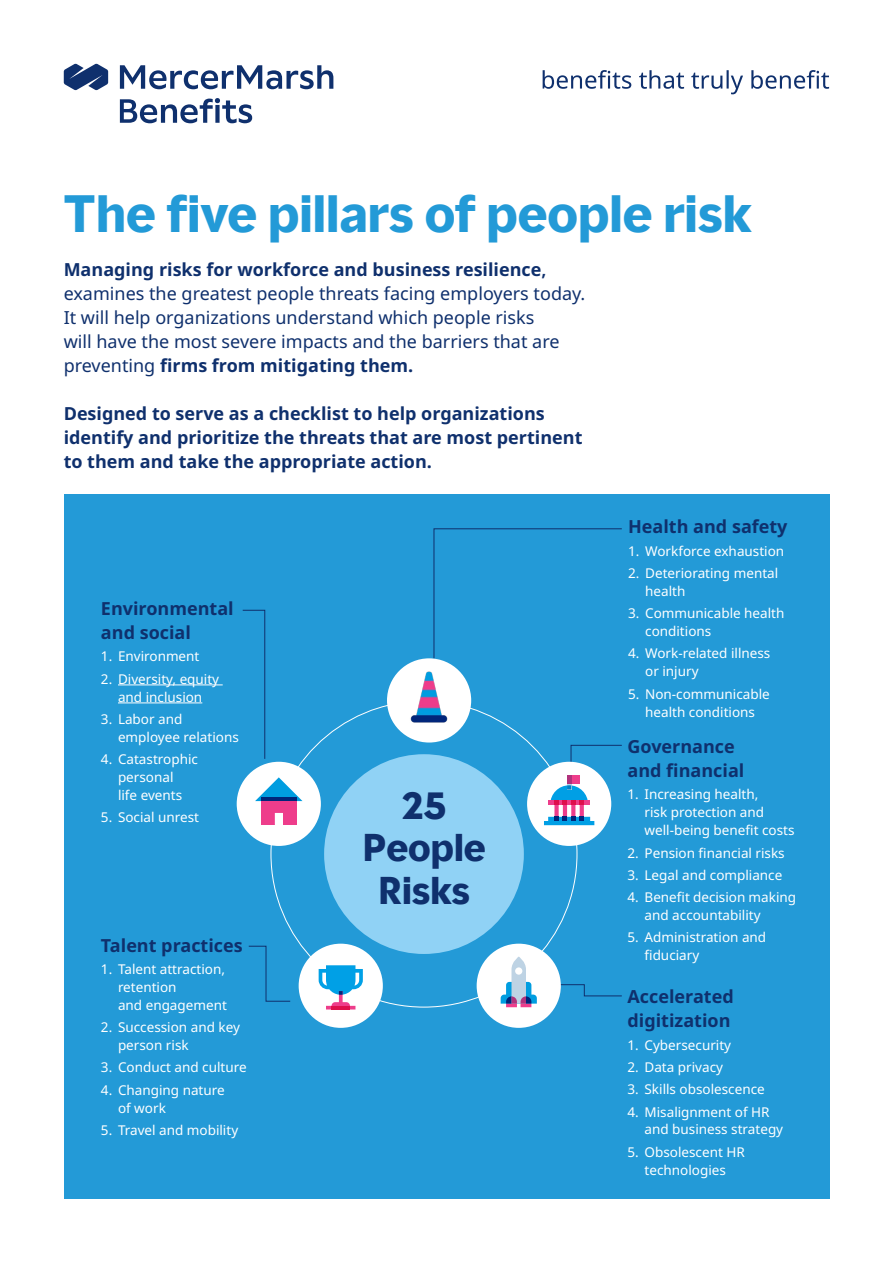
<style>
.page{position:relative;width:893px;height:1263px;background:#fff}
.page>*{position:absolute;margin:0;border:0;box-sizing:border-box;transform-origin:0 0}
.t1{font:700 48px "MMC Display";color:#239ad7}
.t2{font:700 35.4px/42.5px "MMC Display";color:#0f306d;text-align:center}
.t3{font:18px/24px "Noto Sans";color:#0f306d}
.t4{font:700 18px/24px "Noto Sans";color:#0f306d}
.t5{font:13.5px/18px "Noto Sans";color:#fff}
.s1{font-weight:700}
.s2{font-weight:600}
</style>
<div class="page">
<svg style="left:120px;top:65px;width:213px;height:24px"></svg>
<svg style="left:120px;top:98px;width:132px;height:25px"></svg>
<svg style="left:64px;top:64px;width:44px;height:26px"></svg>
<div style="left:64px;top:494px;width:765px;height:705px;background:#239ad7"></div>
<svg style="left:433px;top:528px;width:189px;height:131px"></svg>
<svg style="left:570px;top:745px;width:52px;height:19px"></svg>
<svg style="left:242px;top:610px;width:23px;height:149px"></svg>
<svg style="left:543px;top:70px;width:286px;height:24px"></svg>
<hr style="left:118px;top:684px;width:105px;height:1px;background:#fff">
<hr style="left:118px;top:702px;width:84px;height:1px;background:#fff">
<svg style="left:248px;top:946px;width:43px;height:56px"></svg>
<svg style="left:560px;top:984px;width:62px;height:12px"></svg>
<div style="left:324px;top:754px;width:200px;height:200px;background:#90d2f5;border-radius:50%"></div>
<div style="left:387px;top:658px;width:84px;height:84px;background:#fff;border-radius:50%"></div>
<img style="left:400px;top:668px;width:58px;height:55px">
<div style="left:527px;top:762px;width:84px;height:84px;background:#fff;border-radius:50%"></div>
<svg style="left:544px;top:775px;width:50px;height:50px"></svg>
<div style="left:237px;top:762px;width:84px;height:84px;background:#fff;border-radius:50%"></div>
<div style="left:261px;top:797px;width:36px;height:28px;background:#ee3d8b"></div>
<svg style="left:255px;top:777px;width:47px;height:24px"></svg>
<hr style="left:261px;top:797px;width:36px;height:4px;background:#00267a">
<div style="left:275px;top:813px;width:8px;height:12px;background:#fff"></div>
<div style="left:477px;top:944px;width:84px;height:84px;background:#fff;border-radius:50%"></div>
<svg style="left:501px;top:956px;width:36px;height:51px"></svg>
<div style="left:515px;top:967px;width:7px;height:8px;background:#fff;border-radius:50%"></div>
<div style="left:299px;top:944px;width:84px;height:84px;background:#fff;border-radius:50%"></div>
<svg style="left:319px;top:965px;width:44px;height:44px"></svg>
<hr style="left:331px;top:1006px;width:19px;height:3px;background:#de0f4c">
<h1 class="t1" style="left:63px;top:182px;width:690px">The five pillars of people risk</h1>
<p class="t3" style="left:64px;top:258px;width:523px"><span class="s1">Managing risks for workforce and business resilience</span><span class="s2">, </span>examines the greatest people threats facing employers today.<br>It will help organizations understand which people risks<br>will have the most severe impacts and the barriers that are preventing <span class="s1">firms from mitigating them.</span></p>
<h3 class="t4" style="left:64px;top:402px;width:520px">Designed to serve as a checklist to help organizations identify and prioritize the threats that are most pertinent to them and take the appropriate action.</h3>
<h3 class="t4" style="left:101px;top:597px;width:134px">Environmental and social</h3>
<p class="t5" style="left:101px;top:648px;width:100px">1. Environment</p>
<p class="t5" style="left:101px;top:670px;width:120px;text-align:center">2. Diversity, equity and inclusion</p>
<p class="t5" style="left:118px;top:710px;width:122px;text-indent:-17px">3. Labor and employee relations</p>
<p class="t5" style="left:101px;top:750px;width:98px;text-align:center">4. Catastrophic personal<br>life events</p>
<p class="t5" style="left:101px;top:809px;width:100px">5. Social unrest</p>
<h3 class="t4" style="left:101px;top:933px;width:143px">Talent practices</h3>
<p class="t5" style="left:118px;top:960px;width:110px;text-indent:-17px">1. Talent attraction, retention<br>and engagement</p>
<p class="t5" style="left:118px;top:1018px;width:123px;text-indent:-17px">2. Succession and key person risk</p>
<p class="t5" style="left:101px;top:1059px;width:147px">3. Conduct and culture</p>
<p class="t5" style="left:118px;top:1081px;width:108px;text-indent:-17px">4. Changing nature of work</p>
<p class="t5" style="left:101px;top:1121px;width:139px">5. Travel and mobility</p>
<h2 class="t2" style="left:363px;top:785px;width:124px">25<br>People<br>Risks</h2>
<h3 class="t4" style="left:628px;top:515px;width:161px">Health and safety</h3>
<p class="t5" style="left:628px;top:542px;width:158px">1. Workforce exhaustion</p>
<p class="t5" style="left:645px;top:564px;width:135px;text-indent:-17px">2. Deteriorating mental health</p>
<p class="t5" style="left:645px;top:604px;width:141px;text-indent:-17px">3. Communicable health conditions</p>
<p class="t5" style="left:645px;top:645px;width:127px;text-indent:-17px">4. Work-related illness or injury</p>
<p class="t5" style="left:628px;top:685px;width:143px;text-align:center">5. Non-communicable health conditions</p>
<h3 class="t4" style="left:627px;top:735px;width:118px">Governance and financial</h3>
<p class="t5" style="left:645px;top:786px;width:151px;text-indent:-17px">1. Increasing health,<br>risk protection and well-being benefit costs</p>
<p class="t5" style="left:627px;top:844px;width:159px">2. Pension financial risks</p>
<p class="t5" style="left:627px;top:866px;width:156px">3. Legal and compliance</p>
<p class="t5" style="left:645px;top:888px;width:153px;text-indent:-17px">4. Benefit decision making and accountability</p>
<p class="t5" style="left:645px;top:929px;width:123px;text-indent:-17px">5. Administration and fiduciary</p>
<h3 class="t4" style="left:627px;top:985px;width:108px">Accelerated digitization</h3>
<p class="t5" style="left:627px;top:1036px;width:105px">1. Cybersecurity</p>
<p class="t5" style="left:627px;top:1058px;width:97px">2. Data privacy</p>
<p class="t5" style="left:627px;top:1081px;width:139px">3. Skills obsolescence</p>
<p class="t5" style="left:645px;top:1103px;width:140px;text-indent:-17px">4. Misalignment of HR and business strategy</p>
<p class="t5" style="left:627px;top:1143px;width:119px;text-align:center">5. Obsolescent HR technologies</p>
</div>
